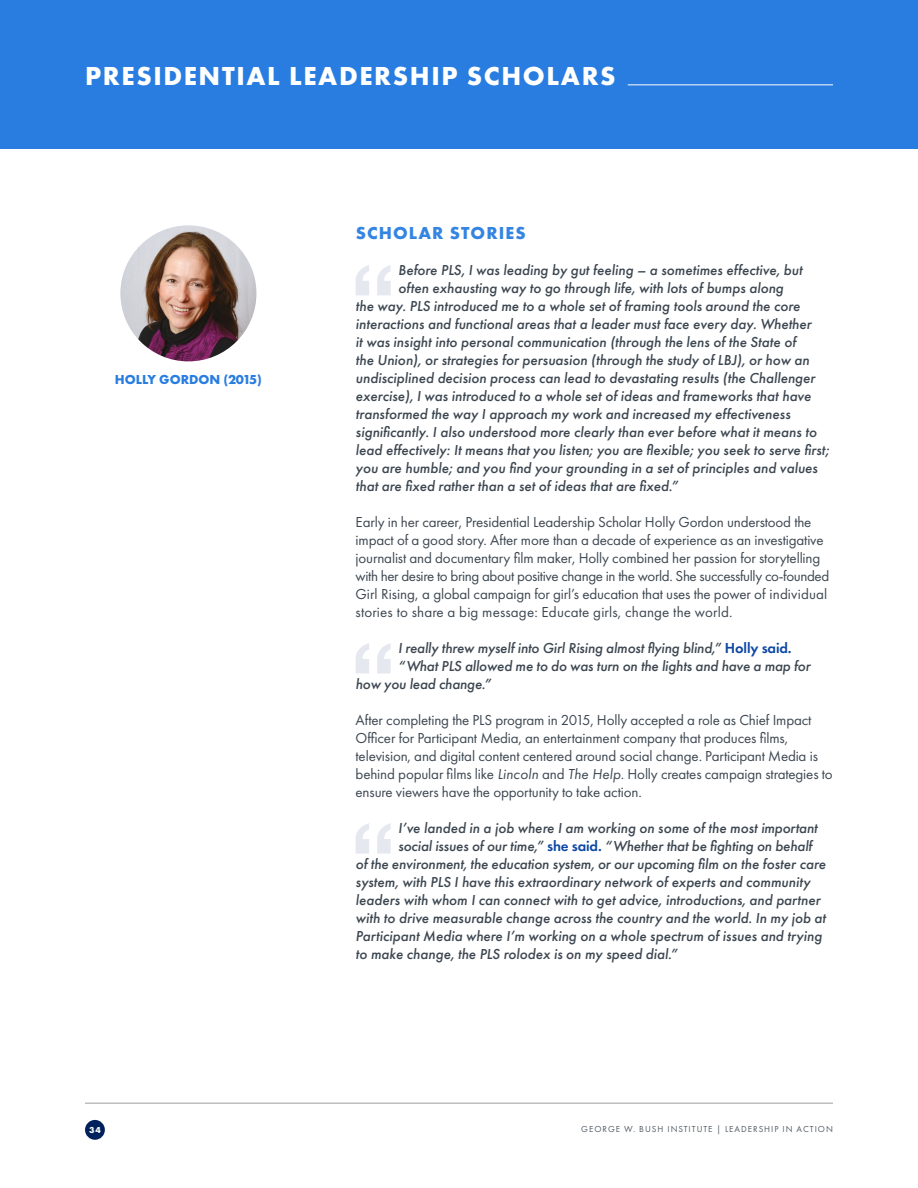
<style>
.page{position:relative;width:918px;height:1188px;background:#fff}
.page>*{position:absolute;margin:0;border:0;box-sizing:border-box;transform-origin:0 0}
.t1{font:700 27px "Futura PT";letter-spacing:.06em;color:#fff}
.t2{font:700 18px "Futura PT";letter-spacing:.06em;color:#3484e2}
.t3{font:italic 500 15px "Futura PT";color:#3d4751}
.t4{font:15px/18px "Futura PT";letter-spacing:-.01em;color:#3d4751}
.t5{font:700 13.5px "Futura PT";color:#297de0}
.t6{font:9px "Futura PT";letter-spacing:.11em;color:#525a63}
.t7{font:700 9px "Futura PT";color:#fff}
.s1{font-weight:600;font-style:normal;color:#0d47a5}
.s2{font-style:italic}
</style>
<div class="page">
<hr style="left:85px;top:1103px;width:748px;height:1px;background:#9d9d9c">
<div style="left:85px;top:1120px;width:20px;height:20px;background:#00215c;border-radius:50%"></div>
<svg style="left:356px;top:265px;width:35px;height:30px"></svg>
<svg style="left:356px;top:643px;width:35px;height:31px"></svg>
<svg style="left:356px;top:823px;width:35px;height:31px"></svg>
<img style="left:120px;top:225px;width:136px;height:136px;border-radius:68px">
<div style="left:0;top:0;width:918px;height:149px;background:#297de0"></div>
<hr style="left:628px;top:84px;width:205px;height:1px;background:#fff">
<h1 class="t1" style="left:85px;top:58px;width:532px">PRESIDENTIAL LEADERSHIP SCHOLARS</h1>
<p class="t5" style="left:115px;top:371px;width:148px">HOLLY GORDON (2015)</p>
<p class="t2" style="left:356px;top:221px;width:171px">SCHOLAR STORIES</p>
<p class="t3" style="left:398px;top:261px;width:406px">Before PLS, I was leading by gut feeling – a sometimes effective, but</p>
<p class="t3" style="left:398px;top:279px;width:387px">often exhausting way to go through life, with lots of bumps along</p>
<p class="t3" style="left:356px;top:297px;width:446px">the way. PLS introduced me to a whole set of framing tools around the core</p>
<p class="t3" style="left:356px;top:315px;width:457px">interactions and functional areas that a leader must face every day. Whether</p>
<p class="t3" style="left:356px;top:333px;width:442px">it was insight into personal communication (through the lens of the State of</p>
<p class="t3" style="left:356px;top:351px;width:455px">the Union), or strategies for persuasion (through the study of LBJ), or how an</p>
<p class="t3" style="left:356px;top:369px;width:461px">undisciplined decision process can lead to devastating results (the Challenger</p>
<p class="t3" style="left:356px;top:387px;width:457px">exercise), I was introduced to a whole set of ideas and frameworks that have</p>
<p class="t3" style="left:356px;top:405px;width:436px">transformed the way I approach my work and increased my effectiveness</p>
<p class="t3" style="left:356px;top:423px;width:463px">significantly. I also understood more clearly than ever before what it means to</p>
<p class="t3" style="left:356px;top:441px;width:475px">lead effectively: It means that you listen; you are flexible; you seek to serve first;</p>
<p class="t3" style="left:356px;top:459px;width:464px">you are humble; and you find your grounding in a set of principles and values</p>
<p class="t3" style="left:356px;top:477px;width:325px">that are fixed rather than a set of ideas that are fixed.”</p>
<p class="t4" style="left:356px;top:513px;width:475px">Early in her career, Presidential Leadership Scholar Holly Gordon understood the impact of a good story. After more than a decade of experience as an investigative journalist and documentary film maker, Holly combined her passion for storytelling with her desire to bring about positive change in the world. She successfully co-founded Girl Rising, a global campaign for girl’s education that uses the power of individual stories to share a big message: Educate girls, change the world.</p>
<p class="t3" style="left:398px;top:639px;width:395px">I really threw myself into Girl Rising almost flying blind,” <span class="s1">Holly said.</span></p>
<p class="t3" style="left:398px;top:657px;width:414px">“What PLS allowed me to do was turn on the lights and have a map for</p>
<p class="t3" style="left:356px;top:675px;width:138px">how you lead change.”</p>
<p class="t4" style="left:356px;top:711px;width:479px">After completing the PLS program in 2015, Holly accepted a role as Chief Impact Officer for Participant Media, an entertainment company that produces films, television, and digital content centered around social change. Participant Media is behind popular films like <span class="s2">Lincoln</span> and <span class="s2">The Help</span>. Holly creates campaign strategies to ensure viewers have the opportunity to take action.</p>
<p class="t3" style="left:398px;top:819px;width:421px">I’ve landed in a job where I am working on some of the most important</p>
<p class="t3" style="left:398px;top:837px;width:416px">social issues of our time,” <span class="s1">she said.</span> “Whether that be fighting on behalf</p>
<p class="t3" style="left:356px;top:855px;width:472px">of the environment, the education system, or our upcoming film on the foster care</p>
<p class="t3" style="left:356px;top:873px;width:456px">system, with PLS I have this extraordinary network of experts and community</p>
<p class="t3" style="left:356px;top:891px;width:466px">leaders with whom I can connect with to get advice, introductions, and partner</p>
<p class="t3" style="left:356px;top:909px;width:472px">with to drive measurable change across the country and the world. In my job at</p>
<p class="t3" style="left:356px;top:927px;width:468px">Participant Media where I’m working on a whole spectrum of issues and trying</p>
<p class="t3" style="left:356px;top:945px;width:324px">to make change, the PLS rolodex is on my speed dial.”</p>
<p class="t7" style="left:89px;top:1124px;width:13px">34</p>
<p class="t6" style="left:581px;top:1123px;width:253px">GEORGE W. BUSH INSTITUTE | LEADERSHIP IN ACTION</p>
</div>
